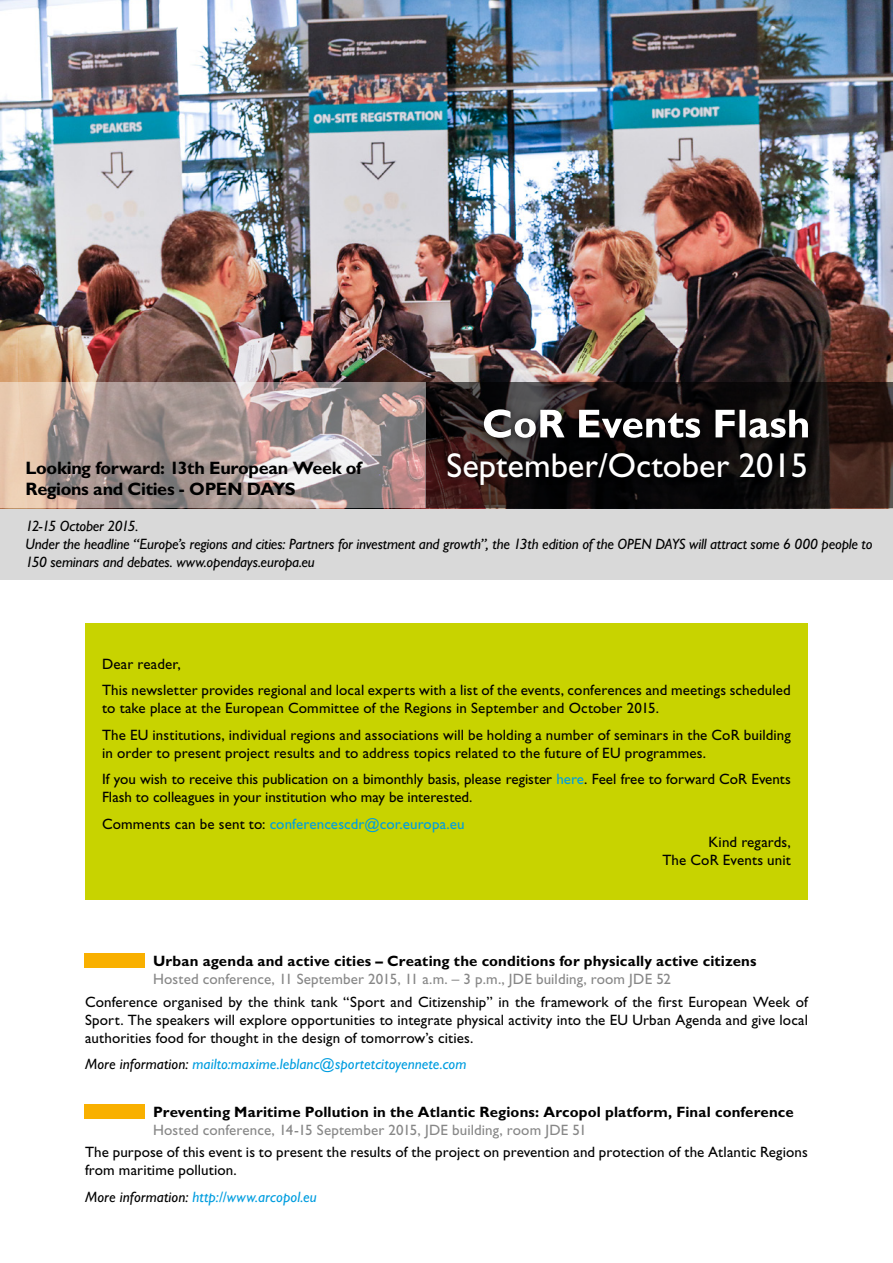
<style>
.page{position:relative;width:893px;height:1263px;background:#fff}
.page>*{position:absolute;margin:0;border:0;box-sizing:border-box;transform-origin:0 0}
.t1{font:700 107.85px "Gill Sans Std";color:#f9b000;scale:1.1 1}
.t2{font:34.5px "Gill Sans Std";color:#fff}
.t3{font:700 18px/21.6px "Gill Sans Std";letter-spacing:-.02em;color:#000}
.t4{font:15px/26.5px "Gill Sans Std";letter-spacing:.005em;color:#000}
.t5{font:italic 15px/18px "Gill Sans Std";letter-spacing:-.01em;color:#000}
.t6{font:700 15px "Gill Sans Std";letter-spacing:.01em;color:#000}
.t7{font:15px "Gill Sans Std";letter-spacing:.01em;color:#878787}
.t8{font:italic 15px "Gill Sans Std";letter-spacing:.01em;color:#009ddf}
.s1{color:#009ddf}
.s2{color:#000}
</style>
<div class="page">
<img style="left:0;top:0;width:893px;height:383px">
<svg style="left:425px;top:383px;width:468px;height:125px;background:#241716"></svg>
<div style="left:476px;top:402px;width:340px;height:44px;background:#000;opacity:.75"></div>
<svg style="left:484px;top:409px;width:324px;height:29px"></svg>
<div style="left:441px;top:446px;width:373px;height:47px;background:#000;opacity:.75"></div>
<div style="left:85px;top:623px;width:723px;height:277px;background:#c8d300"></div>
<div style="left:0;top:508px;width:893px;height:72px;background:#d9d9d9"></div>
<svg style="left:0;top:383px;width:425px;height:125px;background:#b19f9a"></svg>
<p class="t3" style="left:26px;top:457px;width:338px">Looking forward: 13th European Week of<br>Regions and Cities - OPEN DAYS</p>
<h2 class="t2" style="left:446px;top:445px;width:363px">September/October 2015</h2>
<p class="t5" style="left:26px;top:517px;width:848px">12-15 October 2015.<br>Under the headline “Europe’s regions and cities: Partners for investment and growth”, the 13th edition of the OPEN DAYS will attract some 6 000 people to<br>150 seminars and debates. www.opendays.europa.eu</p>
<p class="t4" style="left:102px;top:650px;width:690px">Dear reader,<br>This newsletter provides regional and local experts with a list of the events, conferences and meetings scheduled</p>
<p class="t4" style="left:102px;top:695px;width:690px">to take place at the European Committee of the Regions in September and October 2015.<br>The EU institutions, individual regions and associations will be holding a number of seminars in the CoR building</p>
<p class="t4" style="left:102px;top:739px;width:690px">in order to present project results and to address topics related to the future of EU programmes.<br>If you wish to receive this publication on a bimonthly basis, please register <span class="s1">here</span>. Feel free to forward CoR Events</p>
<p class="t4" style="left:102px;top:784px;width:372px">Flash to colleagues in your institution who may be interested.<br>Comments can be sent to: <span class="s1">conferencescdr@cor.europa.eu</span></p>
<p class="t4" style="left:662px;top:833px;width:130px;line-height:18px;text-align:right">Kind regards,<br>The CoR Events unit</p>
<h1 class="t1" style="left:85px;top:886px;width:55px">–</h1>
<p class="t6" style="left:153px;top:952px;width:605px">Urban agenda and active cities – Creating the conditions for physically active citizens</p>
<p class="t7" style="left:153px;top:971px;width:519px">Hosted conference, 11 September 2015, 11 a.m. – 3 p.m., JDE building, room JDE 52</p>
<p class="t4" style="left:85px;top:993px;width:724px;line-height:18px;text-align:justify">Conference organised by the think tank “Sport and Citizenship” in the framework of the first European Week of Sport. The speakers will explore opportunities to integrate physical activity into the EU Urban Agenda and give local authorities food for thought in the design of tomorrow’s cities.</p>
<p class="t8" style="left:85px;top:1055px;width:383px"><span class="s2">More information:</span> mailto:maxime.leblanc@sportetcitoyennete.com</p>
<h1 class="t1" style="left:85px;top:1036px;width:55px">–</h1>
<p class="t6" style="left:153px;top:1103px;width:642px">Preventing Maritime Pollution in the Atlantic Regions: Arcopol platform, Final conference</p>
<p class="t7" style="left:153px;top:1121px;width:435px">Hosted conference, 14-15 September 2015, JDE building, room JDE 51</p>
<p class="t4" style="left:85px;top:1143px;width:724px;line-height:18px">The purpose of this event is to present the results of the project on prevention and protection of the Atlantic Regions from maritime pollution.</p>
<p class="t8" style="left:85px;top:1188px;width:233px"><span class="s2">More information:</span> http://www.arcopol.eu</p>
</div>
